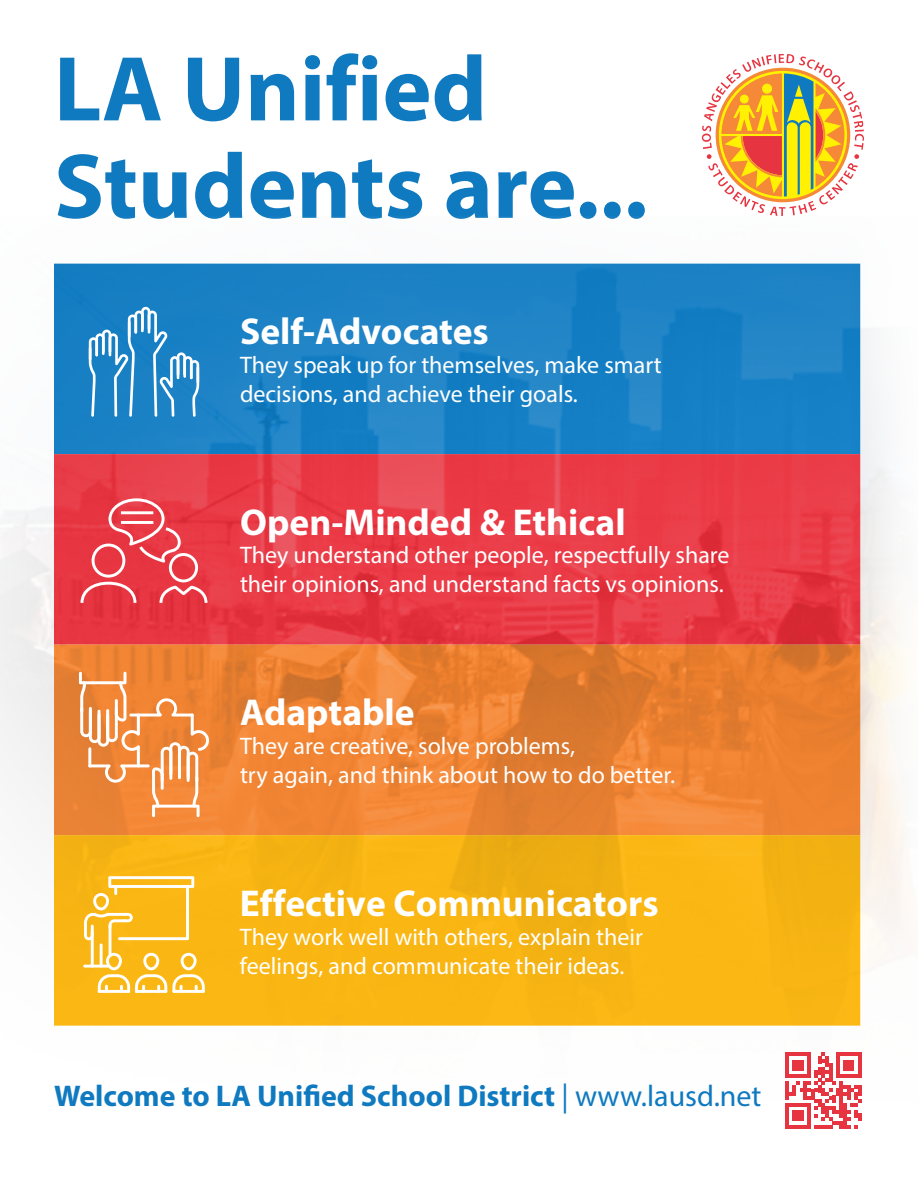
<style>
.page{position:relative;width:918px;height:1188px;background:#fff}
.page>*{position:absolute;margin:0;border:0;box-sizing:border-box;transform-origin:0 0}
.t1{font:700 93px/97.5px "Myriad Pro";color:#107ac0}
.t2{font:700 37.5px "Myriad Pro";color:#fff}
.t3{font:700 30px "Myriad Pro";color:#107ac0}
.t4{font:24px/28.8px "Myriad Pro";color:#fff}
.s1{font-weight:400}
</style>
<div class="page">
<svg style="left:702px;top:54px;width:162px;height:162px"></svg>
<img style="left:0;top:263px;width:907px;height:866px">
<svg style="left:89px;top:307px;width:110px;height:110px;background:#4296ce"></svg>
<svg style="left:79px;top:497px;width:130px;height:109px;background:#e94f5a"></svg>
<svg style="left:79px;top:672px;width:130px;height:145px;background:#f09754"></svg>
<hr style="left:91px;top:925px;width:3px;height:43px;background:#fff">
<hr style="left:109px;top:925px;width:2px;height:32px;background:#fff">
<hr style="left:100px;top:943px;width:3px;height:25px;background:#fff">
<svg style="left:84px;top:876px;width:110px;height:64px"></svg>
<svg style="left:98px;top:953px;width:107px;height:40px"></svg>
<hr style="left:83px;top:965px;width:27px;height:3px;background:#fff">
<p class="t1" style="left:54px;top:37px;width:595px">LA Unified<br>Students are...</p>
<p class="t2" style="left:240px;top:307px;width:250px">Self-Advocates</p>
<p class="t4" style="left:240px;top:350px;width:423px">They speak up for themselves, make smart</p>
<p class="t4" style="left:240px;top:379px;width:339px">decisions, and achieve their goals.</p>
<p class="t2" style="left:240px;top:498px;width:387px">Open-Minded &amp; Ethical</p>
<p class="t4" style="left:240px;top:541px;width:491px">They understand other people, respectfully share</p>
<p class="t4" style="left:240px;top:569px;width:485px">their opinions, and understand facts vs opinions.</p>
<p class="t2" style="left:240px;top:688px;width:176px">Adaptable</p>
<p class="t4" style="left:240px;top:731px;width:436px">They are creative, solve problems,<br>try again, and think about how to do better.</p>
<p class="t2" style="left:240px;top:879px;width:420px">Effective Communicators</p>
<p class="t4" style="left:240px;top:922px;width:405px">They work well with others, explain their feelings, and communicate their ideas.</p>
<p class="t3" style="left:54px;top:1077px;width:709px">Welcome to LA Unified School District <span class="s1">| www.lausd.net</span></p>
</div>
